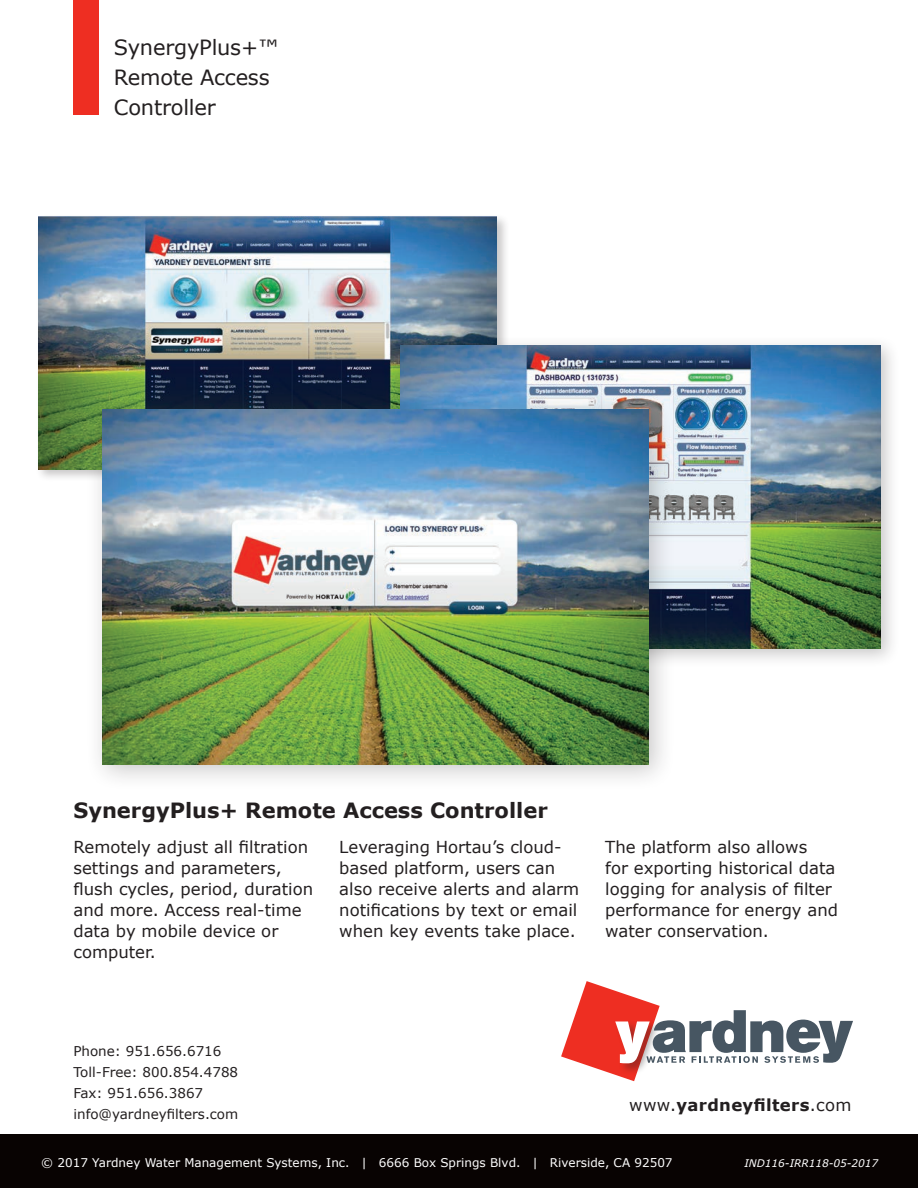
<style>
.page{position:relative;width:918px;height:1188px;background:#fff}
.page>*{position:absolute;margin:0;border:0;box-sizing:border-box;transform-origin:0 0}
.t1{font:21px/30px "Verdana";letter-spacing:-.01em;color:#231f20}
.t2{font:700 21px "Verdana";color:#231f20}
.t3{font:16.5px/21px "Verdana";color:#231f20}
.t4{font:700 16.5px "Verdana";letter-spacing:.02em;color:#231f20}
.t5{font:13.5px/21px "Verdana";color:#231f20}
.t6{font:12px "Verdana";color:#fff}
.t7{font:italic 10.5px "Verdana";color:#fff}
.s1{font-weight:400}
</style>
<div class="page">
<div style="left:0;top:1134px;width:918px;height:54px;background:#080302"></div>
<div style="left:35px;top:213px;width:475px;height:269px;background:#231f20;opacity:.25"></div>
<img style="left:39px;top:216px;width:458px;height:253px">
<div style="left:390px;top:335px;width:511px;height:334px;background:#231f20;opacity:.25"></div>
<img style="left:400px;top:345px;width:481px;height:304px">
<div style="left:85px;top:392px;width:591px;height:400px;background:#231f20;opacity:.25"></div>
<img style="left:103px;top:410px;width:545px;height:355px">
<svg style="left:561px;top:981px;width:292px;height:100px"></svg>
<div style="left:73px;top:0;width:26px;height:115px;background:#ee2e22"></div>
<p class="t1" style="left:114px;top:32px;width:166px">SynergyPlus+™<br>Remote Access<br>Controller</p>
<p class="t2" style="left:73px;top:797px;width:476px">SynergyPlus+ Remote Access Controller</p>
<p class="t3" style="left:73px;top:837px;width:241px">Remotely adjust all filtration settings and parameters, flush cycles, period, duration and more. Access real-time data by mobile device or computer.</p>
<p class="t3" style="left:339px;top:837px;width:242px">Leveraging Hortau’s cloud&shy;based platform, users can also receive alerts and alarm notifications by text or email when key events take place.</p>
<p class="t3" style="left:605px;top:837px;width:235px">The platform also allows<br>for exporting historical data logging for analysis of filter performance for energy and water conservation.</p>
<p class="t5" style="left:73px;top:1041px;width:166px">Phone: 951.656.6716<br>Toll-Free: 800.854.4788<br>Fax: 951.656.3867 info@yardneyfilters.com</p>
<p class="t6" style="left:41px;top:1155px;width:633px">© 2017 Yardney Water Management Systems, Inc. | 6666 Box Springs Blvd. | Riverside, CA 92507</p>
<p class="t7" style="left:745px;top:1156px;width:135px">IND116-IRR118-05-2017</p>
<p class="t4" style="left:629px;top:1094px;width:224px"><span class="s1">www.</span>yardneyfilters<span class="s1">.com</span></p>
</div>
